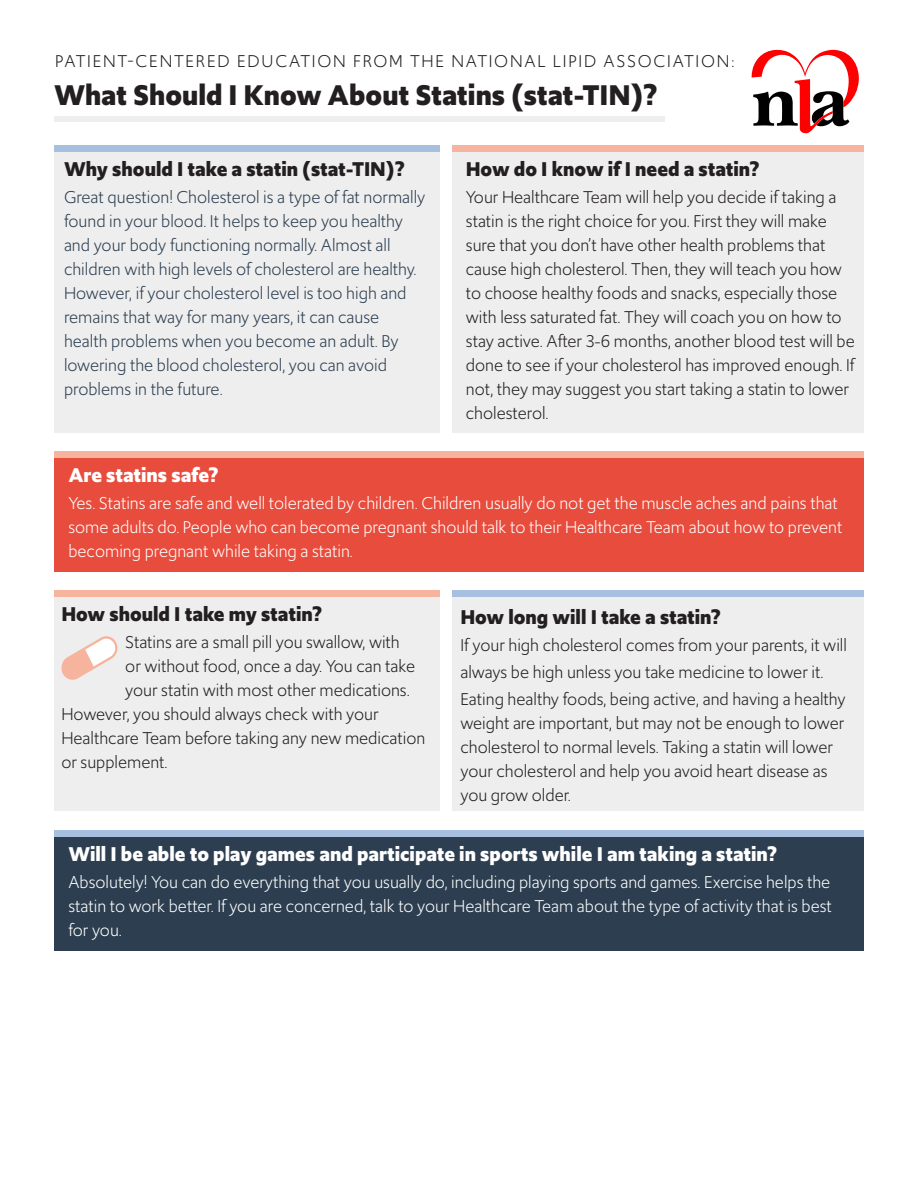
<style>
.page{position:relative;width:918px;height:1188px;background:#fff}
.page>*{position:absolute;margin:0;border:0;box-sizing:border-box;transform-origin:0 0}
.t1{font:700 30px "Upgrade";color:#231f20}
.t2{font:700 21px "Upgrade";color:#231f20}
.t3{font:700 21px "Upgrade";color:#fff}
.t4{font:18px/24px "Upgrade";color:#231f20}
.t5{font:18px/24px "Upgrade";color:#fff}
.t6{font:18px/24px "Upgrade";color:#2c3e50}
.t7{font:18px "Upgrade";letter-spacing:.1em;color:#231f20}
</style>
<div class="page">
<div style="left:54px;top:148px;width:386px;height:285px;background:#eee"></div>
<div style="left:453px;top:148px;width:411px;height:285px;background:#eee"></div>
<svg style="left:752px;top:50px;width:107px;height:83px"></svg>
<div style="left:55px;top:116px;width:610px;height:6px;background:#eee"></div>
<div style="left:54px;top:454px;width:810px;height:118px;background:#e84c3c"></div>
<div style="left:54px;top:593px;width:386px;height:218px;background:#eee"></div>
<div style="left:453px;top:593px;width:411px;height:218px;background:#eee"></div>
<div style="left:54px;top:833px;width:810px;height:118px;background:#2c3e50"></div>
<div style="left:54px;top:145px;width:386px;height:6px;background:#a8c0e0"></div>
<div style="left:453px;top:145px;width:411px;height:6px;background:#f6b49e"></div>
<div style="left:453px;top:590px;width:411px;height:6px;background:#a8c0e0"></div>
<div style="left:54px;top:591px;width:386px;height:6px;background:#f6b49e"></div>
<div style="left:54px;top:451px;width:810px;height:6px;background:#f6b49e"></div>
<div style="left:54px;top:830px;width:810px;height:7px;background:#a8c0e0"></div>
<svg style="left:61px;top:636px;width:57px;height:44px"></svg>
<p class="t7" style="left:55px;top:49px;width:681px">PATIENT-CENTERED EDUCATION FROM THE NATIONAL LIPID ASSOCIATION:</p>
<p class="t1" style="left:54px;top:75px;width:605px">What Should I Know About Statins (stat-TIN)?</p>
<p class="t2" style="left:64px;top:155px;width:342px">Why should I take a statin (stat-TIN)?</p>
<p class="t6" style="left:64px;top:185px;width:363px">Great question! Cholesterol is a type of fat normally found in your blood. It helps to keep you healthy and your body functioning normally. Almost all children with high levels of cholesterol are healthy.<br>However, if your cholesterol level is too high and remains that way for many years, it can cause health problems when you become an adult. By lowering the blood cholesterol, you can avoid problems in the future.</p>
<p class="t2" style="left:466px;top:155px;width:295px">How do I know if I need a statin?</p>
<p class="t4" style="left:466px;top:185px;width:390px">Your Healthcare Team will help you decide if taking a statin is the right choice for you. First they will make sure that you don’t have other health problems that cause high cholesterol. Then, they will teach you how to choose healthy foods and snacks, especially those with less saturated fat. They will coach you on how to stay active. After 3-6 months, another blood test will be done to see if your cholesterol has improved enough. If not, they may suggest you start taking a statin to lower cholesterol.</p>
<p class="t3" style="left:68px;top:461px;width:152px">Are statins safe?</p>
<p class="t5" style="left:68px;top:491px;width:775px">Yes. Statins are safe and well tolerated by children. Children usually do not get the muscle aches and pains that some adults do. People who can become pregnant should talk to their Healthcare Team about how to prevent becoming pregnant while taking a statin.</p>
<p class="t2" style="left:61px;top:601px;width:262px">How should I take my statin?</p>
<p class="t4" style="left:125px;top:630px;width:276px">Statins are a small pill you swallow, with</p>
<p class="t4" style="left:125px;top:654px;width:291px">or without food, once a day. You can take</p>
<p class="t4" style="left:125px;top:678px;width:286px">your statin with most other medications.</p>
<p class="t4" style="left:61px;top:702px;width:319px">However, you should always check with your</p>
<p class="t4" style="left:61px;top:726px;width:365px">Healthcare Team before taking any new medication</p>
<p class="t4" style="left:61px;top:750px;width:108px">or supplement.</p>
<p class="t2" style="left:460px;top:603px;width:262px">How long will I take a statin?</p>
<p class="t4" style="left:460px;top:632px;width:388px;line-height:27px">If your high cholesterol comes from your parents, it will always be high unless you take medicine to lower it.<br>Eating healthy foods, being active, and having a healthy</p>
<p class="t4" style="left:460px;top:711px;width:385px">weight are important, but may not be enough to lower cholesterol to normal levels. Taking a statin will lower your cholesterol and help you avoid heart disease as you grow older.</p>
<p class="t3" style="left:68px;top:841px;width:710px">Will I be able to play games and participate in sports while I am taking a statin?</p>
<p class="t5" style="left:68px;top:870px;width:765px;text-align:justify">Absolutely! You can do everything that you usually do, including playing sports and games. Exercise helps the statin to work better. If you are concerned, talk to your Healthcare Team about the type of activity that is best for you.</p>
</div>
